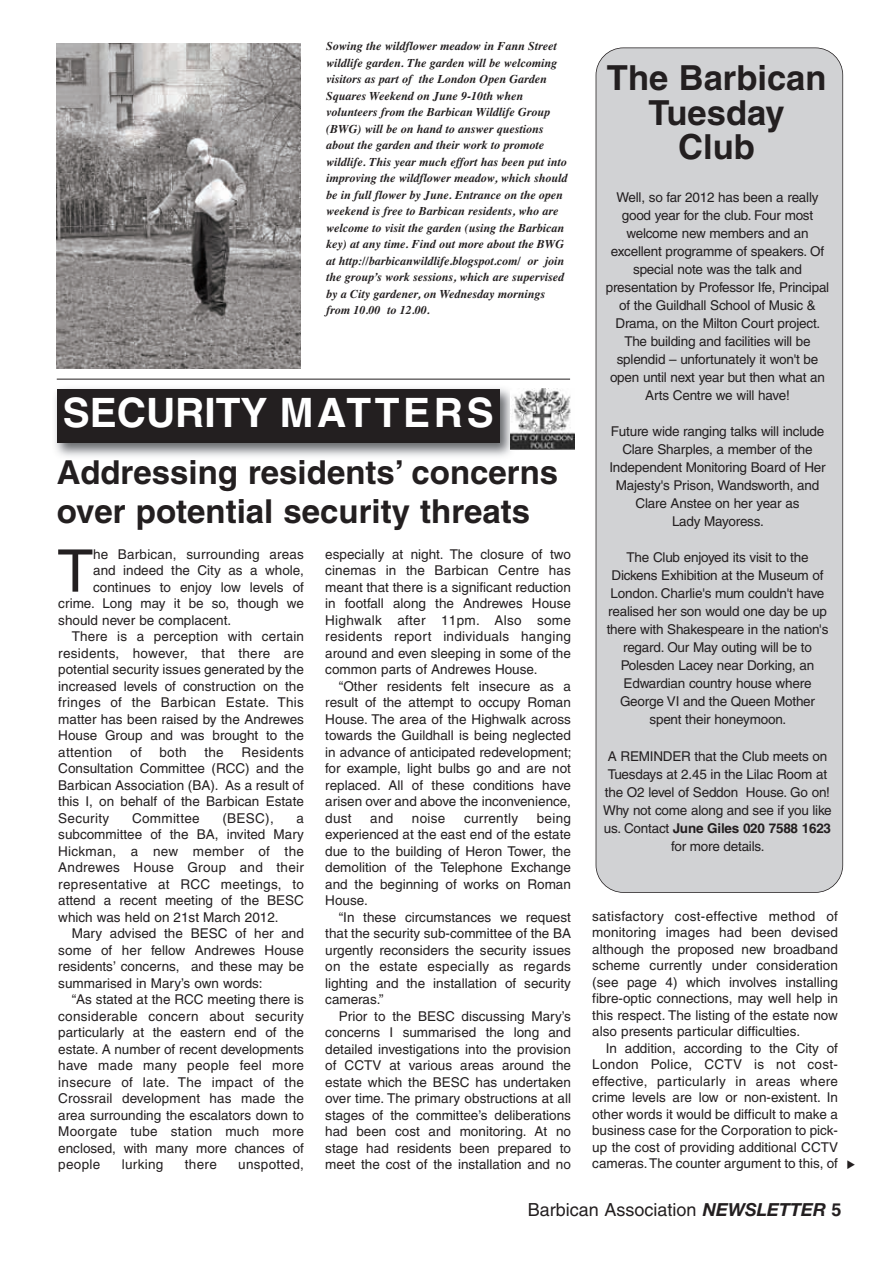
<style>
.page{position:relative;width:893px;height:1262px;background:#fff}
.page>*{position:absolute;margin:0;border:0;box-sizing:border-box;transform-origin:0 0}
.t1{font:58.8px "Helvetica";color:#231f20}
.t2{font:700 40.5px "Helvetica";color:#fff}
.t3{font:700 34.5px/34.5px "Helvetica";color:#231f20;text-align:center}
.t4{font:700 33px/39.6px "Helvetica";color:#231f20}
.t5{font:18px "Helvetica";color:#231f20}
.t6{font:13.5px/16.5px "Helvetica";color:#231f20;text-align:justify}
.t7{font:13.5px "Helvetica";letter-spacing:.02em;color:#231f20}
.t8{font:italic 700 12px/16.5px "Times";color:#231f20}
.s1{font-weight:700}
.s2{font-family:"Helvetica Neue";font-weight:700;font-style:italic}
</style>
<div class="page">
<div style="left:596px;top:48px;width:246px;height:844px;background:#d1d2d4;border-radius:27px"></div>
<div style="left:595px;top:47px;width:248px;height:845px;border:2px solid #231f20;border-radius:28px"></div>
<img style="left:57px;top:44px;width:244px;height:325px">
<hr style="left:57px;top:379px;width:513px;height:1px;background:#231f20">
<img style="left:55px;top:388px;width:455px;height:69px">
<div style="left:57px;top:389px;width:442px;height:54px;background:#231f20"></div>
<img style="left:510px;top:389px;width:64px;height:61px">
<p class="t8" style="left:326px;top:39px;width:243px">Sowing the wildflower meadow in Fann Street wildlife garden. The garden will be welcoming visitors as part of the London Open Garden Squares Weekend on June 9-10th when volunteers from the Barbican Wildlife Group (BWG) will be on hand to answer questions about the garden and their work to promote wildlife. This year much effort has been put into improving the wildflower meadow, which should be in full flower by June. Entrance on the open weekend is free to Barbican residents, who are welcome to visit the garden (using the Barbican key) at any time. Find out more about the BWG at http://barbicanwildlife.blogspot.com/ or join the group’s work sessions, which are supervised by a City gardener, on Wednesday mornings from 10.00 to 12.00.</p>
<h3 class="t3" style="left:607px;top:64px;width:221px">The Barbican<br>Tuesday<br>Club</h3>
<p class="t6" style="left:605px;top:190px;width:225px;line-height:18px;text-align:center">Well, so far 2012 has been a really good year for the club. Four most welcome new members and an excellent programme of speakers. Of special note was the talk and presentation by Professor Ife, Principal of the Guildhall School of Music &amp; Drama, on the Milton Court project.<br>The building and facilities will be splendid – unfortunately it won't be open until next year but then what an Arts Centre we will have!</p>
<p class="t6" style="left:609px;top:424px;width:218px;line-height:18px;text-align:center">Future wide ranging talks will include<br>Clare Sharples, a member of the<br>Independent Monitoring Board of Her<br>Majesty's Prison, Wandsworth, and<br>Clare Anstee on her year as<br>Lady Mayoress.</p>
<p class="t6" style="left:606px;top:550px;width:223px;line-height:18px;text-align:center">The Club enjoyed its visit to the<br>Dickens Exhibition at the Museum of<br>London. Charlie's mum couldn't have realised her son would one day be up there with Shakespeare in the nation's regard. Our May outing will be to<br>Polesden Lacey near Dorking, an<br>Edwardian country house where<br>George VI and the Queen Mother spent their honeymoon.</p>
<p class="t6" style="left:603px;top:748px;width:230px;line-height:18px;text-align:center">A REMINDER that the Club meets on<br>Tuesdays at 2.45 in the Lilac Room at the O2 level of Seddon House. Go on!<br>Why not come along and see if you like us. Contact <span class="s1">June Giles 020 7588 1623 </span>for more details.</p>
<h2 class="t2" style="left:63px;top:398px;width:432px">SECURITY MATTERS</h2>
<h3 class="t4" style="left:57px;top:456px;width:503px">Addressing residents’ concerns over potential security threats</h3>
<p class="t6" style="left:325px;top:547px;width:247px">especially at night. The closure of two cinemas in the Barbican Centre has meant that there is a significant reduction in footfall along the Andrewes House Highwalk after 11pm. Also some residents report individuals hanging around and even sleeping in some of the common parts of Andrewes House.</p>
<p class="t6" style="left:325px;top:679px;width:248px;text-indent:14px">“Other residents felt insecure as a result of the attempt to occupy Roman House. The area of the Highwalk across towards the Guildhall is being neglected in advance of anticipated redevelopment; for example, light bulbs go and are not replaced. All of these conditions have arisen over and above the inconvenience, dust</p>
<h1 class="t1" style="left:57px;top:549px;width:37px">T</h1>
<p class="t6" style="left:93px;top:547px;width:212px">he Barbican, surrounding areas</p>
<p class="t6" style="left:93px;top:563px;width:212px">and indeed the City as a whole,</p>
<p class="t6" style="left:93px;top:580px;width:212px">continues to enjoy low levels of</p>
<p class="t6" style="left:58px;top:596px;width:247px">crime. Long may it be so, though we</p>
<p class="t6" style="left:58px;top:613px;width:174px">should never be complacent.</p>
<p class="t6" style="left:72px;top:629px;width:234px">There is a perception with certain</p>
<p class="t7" style="left:58px;top:648px;width:247px">residents, however, that there are</p>
<p class="t6" style="left:58px;top:662px;width:247px">potential security issues generated by the</p>
<p class="t6" style="left:58px;top:679px;width:247px">increased levels of construction on the</p>
<p class="t7" style="left:58px;top:697px;width:247px">fringes of the Barbican Estate. This</p>
<p class="t6" style="left:58px;top:712px;width:247px">matter has been raised by the Andrewes</p>
<p class="t6" style="left:58px;top:728px;width:247px">House Group and was brought to the</p>
<p class="t7" style="left:58px;top:747px;width:56px">attention</p>
<p class="t6" style="left:130px;top:745px;width:13px">of</p>
<p class="t6" style="left:159px;top:745px;width:29px">both</p>
<p class="t6" style="left:204px;top:745px;width:21px">the</p>
<p class="t6" style="left:58px;top:745px;width:247px;text-indent:183px">Residents Consultation Committee (RCC) and the Barbican Association (BA). As a result of this I, on behalf of the Barbican Estate Security</p>
<p class="t7" style="left:132px;top:813px;width:69px">Committee</p>
<p class="t6" style="left:222px;top:811px;width:53px">(BESC),</p>
<p class="t6" style="left:325px;top:811px;width:247px;text-indent:211px">being experienced at the east end of the estate due to the building of Heron Tower, the demolition of the Telephone Exchange and the beginning of works on Roman House.</p>
<p class="t6" style="left:325px;top:910px;width:247px;text-indent:14px">“In these circumstances we request that the security sub-committee of the BA urgently reconsiders the security issues on the estate especially as regards lighting and the installation of security cameras.”</p>
<p class="t6" style="left:325px;top:1009px;width:247px;text-indent:14px">Prior to the BESC discussing Mary’s concerns I summarised the long and detailed investigations into the provision of CCTV at various areas around the estate which the BESC has undertaken over time. The primary obstructions at all stages of the committee’s deliberations had been cost and monitoring. At no stage had residents been prepared to meet the cost of the installation and no</p>
<p class="t6" style="left:370px;top:811px;width:25px">and</p>
<p class="t6" style="left:412px;top:811px;width:35px">noise</p>
<p class="t7" style="left:464px;top:813px;width:56px">currently</p>
<p class="t6" style="left:58px;top:811px;width:247px;text-indent:238px">a subcommittee of the BA, invited Mary Hickman, a new member of the Andrewes House Group and their representative at RCC meetings, to attend a recent meeting of the BESC which was held on 21st March 2012.</p>
<p class="t6" style="left:58px;top:926px;width:247px;text-indent:14px">Mary advised the BESC of her and some of her fellow Andrewes House residents’ concerns, and these may be summarised in Mary’s own words:</p>
<p class="t6" style="left:58px;top:992px;width:247px;text-indent:14px">“As stated at the RCC meeting there is considerable concern about security particularly at the eastern end of the estate. A number of recent developments have made many people feel more insecure of late. The impact of the Crossrail development has made the area surrounding the escalators down to Moorgate tube station much more enclosed, with many more chances of people</p>
<p class="t6" style="left:592px;top:909px;width:247px">satisfactory cost-effective method of monitoring images had been devised although the proposed new broadband scheme currently under consideration (see page 4) which involves installing fibre-optic connections, may well help in this respect. The listing of the estate now also presents particular difficulties.</p>
<p class="t6" style="left:592px;top:1041px;width:247px;text-indent:14px">In addition, according to the City of London Police, CCTV is not cost&shy;effective, particularly in areas where crime levels are low or non-existent. In other words it would be difficult to make a business case for the Corporation to pick&shy;up the cost of providing additional CCTV cameras. The counter argument to this, of</p>
<h3 class="t5" style="left:528px;top:1202px;width:315px">Barbican Association <span class="s2">NEWSLETTER</span> <span class="s1">5</span></h3>
<p class="t7" style="left:122px;top:1159px;width:43px">lurking</p>
<p class="t6" style="left:185px;top:1157px;width:33px">there</p>
<p class="t7" style="left:238px;top:1159px;width:67px">unspotted,</p>
</div>
